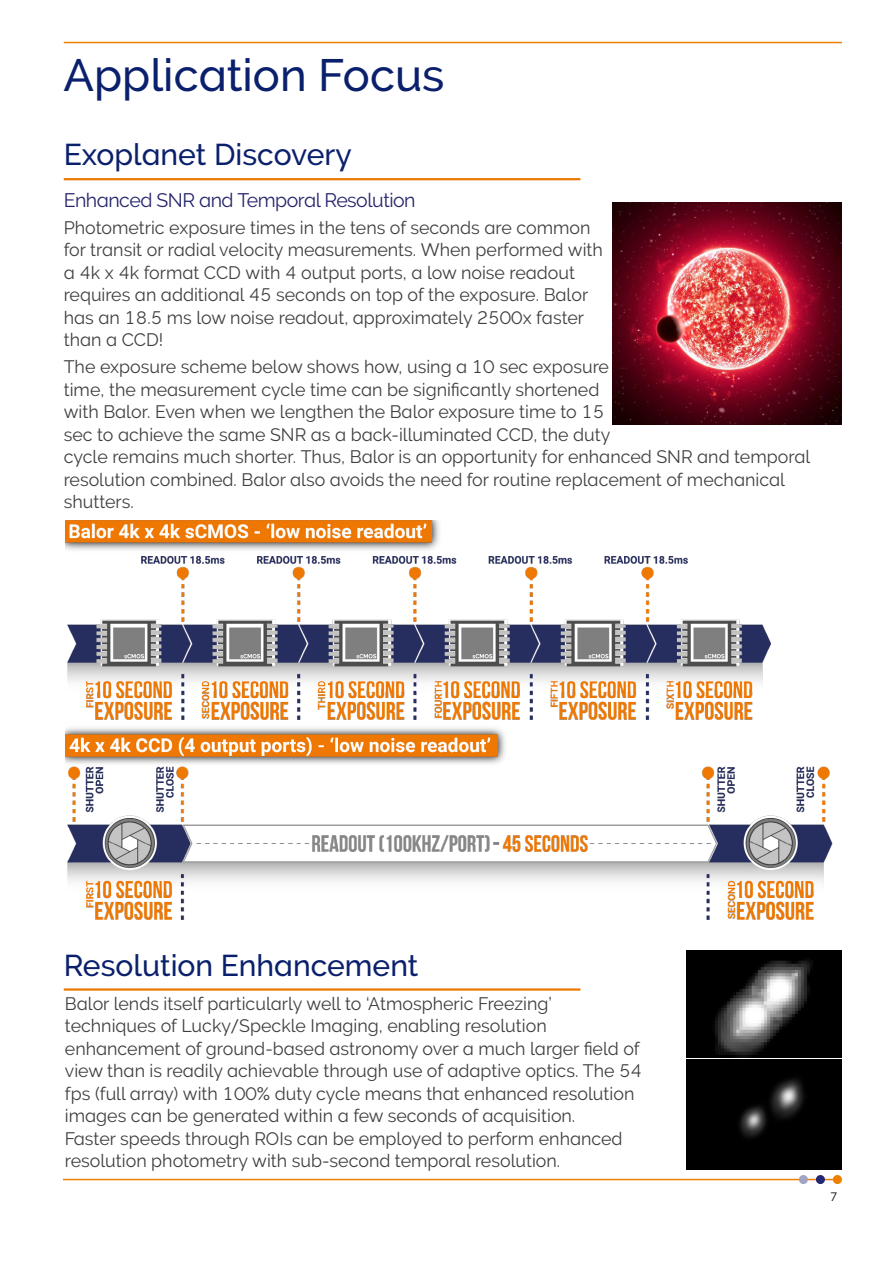
<style>
.page{position:relative;width:893px;height:1263px;background:#fff}
.page>*{position:absolute;margin:0;border:0;box-sizing:border-box;transform-origin:0 0}
.t1{font:45.15px "Oxford Raleway Medium";color:#0b206c}
.t2{font:30px "Oxford Raleway Medium";color:#0b206c}
.t3{font:19.5px "Oxford Raleway Regular";letter-spacing:-.025em;color:#24246c}
.t4{font:18px/22.5px "Oxford Raleway Regular";color:#3f3f3e}
.t5{font:12px "Oxford Raleway Regular";color:#000}
</style>
<div class="page">
<hr style="left:64px;top:42px;width:778px;height:1px;background:#f07f00">
<hr style="left:64px;top:1179px;width:771px;height:1px;background:#f07f00">
<div style="left:834px;top:1176px;width:7px;height:7px;background:#f07f00;border-radius:50%"></div>
<div style="left:833px;top:1175px;width:9px;height:9px;border:2px solid #f07f00;border-radius:50%"></div>
<div style="left:800px;top:1176px;width:7px;height:7px;background:#a1a5c4;border-radius:50%"></div>
<div style="left:799px;top:1175px;width:9px;height:9px;border:2px solid #a1a5c4;border-radius:50%"></div>
<div style="left:817px;top:1176px;width:7px;height:7px;background:#232870;border-radius:50%"></div>
<div style="left:816px;top:1175px;width:9px;height:9px;border:2px solid #232870;border-radius:50%"></div>
<hr style="left:64px;top:178px;width:516px;height:2px;background:#ea7800">
<img style="left:612px;top:202px;width:230px;height:223px">
<img style="left:65px;top:520px;width:768px;height:400px">
<img style="left:686px;top:951px;width:156px;height:106px">
<img style="left:686px;top:1059px;width:156px;height:110px">
<hr style="left:64px;top:988px;width:516px;height:3px;background:#ea7800">
<h1 class="t1" style="left:64px;top:49px;width:382px">Application Focus</h1>
<h2 class="t2" style="left:64px;top:138px;width:289px">Exoplanet Discovery</h2>
<p class="t3" style="left:64px;top:189px;width:353px">Enhanced SNR and Temporal Resolution</p>
<p class="t4" style="left:64px;top:216px;width:541px">Photometric exposure times in the tens of seconds are common for transit or radial velocity measurements. When performed with a 4k x 4k format CCD with 4 output ports, a low noise readout requires an additional 45 seconds on top of the exposure. Balor has an 18.5 ms low noise readout, approximately 2500x faster than a CCD!</p>
<p class="t4" style="left:64px;top:355px;width:748px">The exposure scheme below shows how, using a 10 sec exposure<br>time, the measurement cycle time can be significantly shortened<br>with Balor. Even when we lengthen the Balor exposure time to 15<br>sec to achieve the same SNR as a back-illuminated CCD, the duty<br>cycle remains much shorter. Thus, Balor is an opportunity for enhanced SNR and temporal resolution combined. Balor also avoids the need for routine replacement of mechanical shutters.</p>
<h2 class="t2" style="left:64px;top:948px;width:356px">Resolution Enhancement</h2>
<p class="t4" style="left:65px;top:992px;width:579px">Balor lends itself particularly well to ‘Atmospheric Freezing’ techniques of Lucky/Speckle Imaging, enabling resolution enhancement of ground-based astronomy over a much larger field of view than is readily achievable through use of adaptive optics. The 54 fps (full array) with 100% duty cycle means that enhanced resolution images can be generated within a few seconds of acquisition.<br>Faster speeds through ROIs can be employed to perform enhanced resolution photometry with sub-second temporal resolution.</p>
<p class="t5" style="left:830px;top:1190px;width:9px">7</p>
</div>
